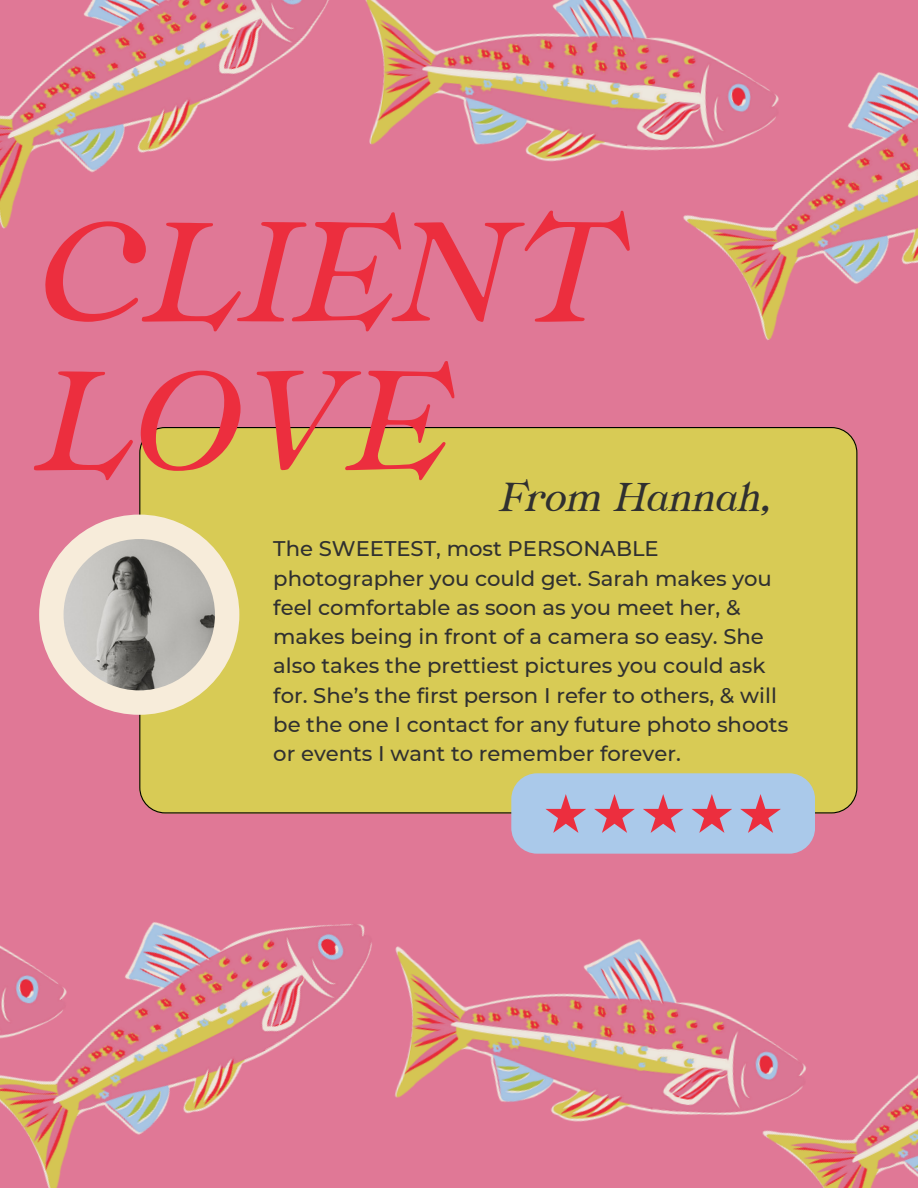
<style>
.page{position:relative;width:918px;height:1188px;background:#e07896}
.page>*{position:absolute;margin:0;border:0;box-sizing:border-box;transform-origin:0 0}
.t1{font:157.2px/148.8px "Ten Pounds";color:#ec2e3e}
.t2{font:44.55px "Ten Pounds";letter-spacing:-.02em;color:#303030}
.t3{font:500 21.15px/29.2px "Montserrat";color:#303030}
</style>
<div class="page">
<img style="left:0;top:813px;width:322px;height:375px">
<div style="left:139px;top:427px;width:718px;height:386px;background:#d8cb55"></div>
<div style="left:39px;top:515px;width:200px;height:200px;background:#f7ecda;border-radius:50%"></div>
<img style="left:64px;top:539px;width:151px;height:151px;border-radius:50%">
<div style="left:511px;top:773px;width:304px;height:81px;background:#aac9ea;border-radius:26px"></div>
<svg style="left:546px;top:794px;width:40px;height:16px"></svg>
<svg style="left:594px;top:794px;width:41px;height:16px"></svg>
<svg style="left:643px;top:794px;width:41px;height:16px"></svg>
<svg style="left:692px;top:794px;width:40px;height:16px"></svg>
<svg style="left:740px;top:794px;width:41px;height:16px"></svg>
<img style="left:0;top:0;width:298px;height:229px">
<img style="left:298px;top:0;width:295px;height:162px">
<img style="left:593px;top:0;width:325px;height:340px">
<img style="left:322px;top:810px;width:347px;height:312px">
<img style="left:669px;top:810px;width:249px;height:378px">
<p class="t1" style="left:38px;top:193px;width:584px">CLIENT<br>LOVE</p>
<p class="t2" style="left:500px;top:469px;width:275px">From Hannah,</p>
<h2 class="t3" style="left:273px;top:534px;width:517px">The SWEETEST, most PERSONABLE photographer you could get. Sarah makes you feel comfortable as soon as you meet her, &amp; makes being in front of a camera so easy. She also takes the prettiest pictures you could ask for. She’s the first person I refer to others, &amp; will be the one I contact for any future photo shoots or events I want to remember forever.</h2>
</div>
